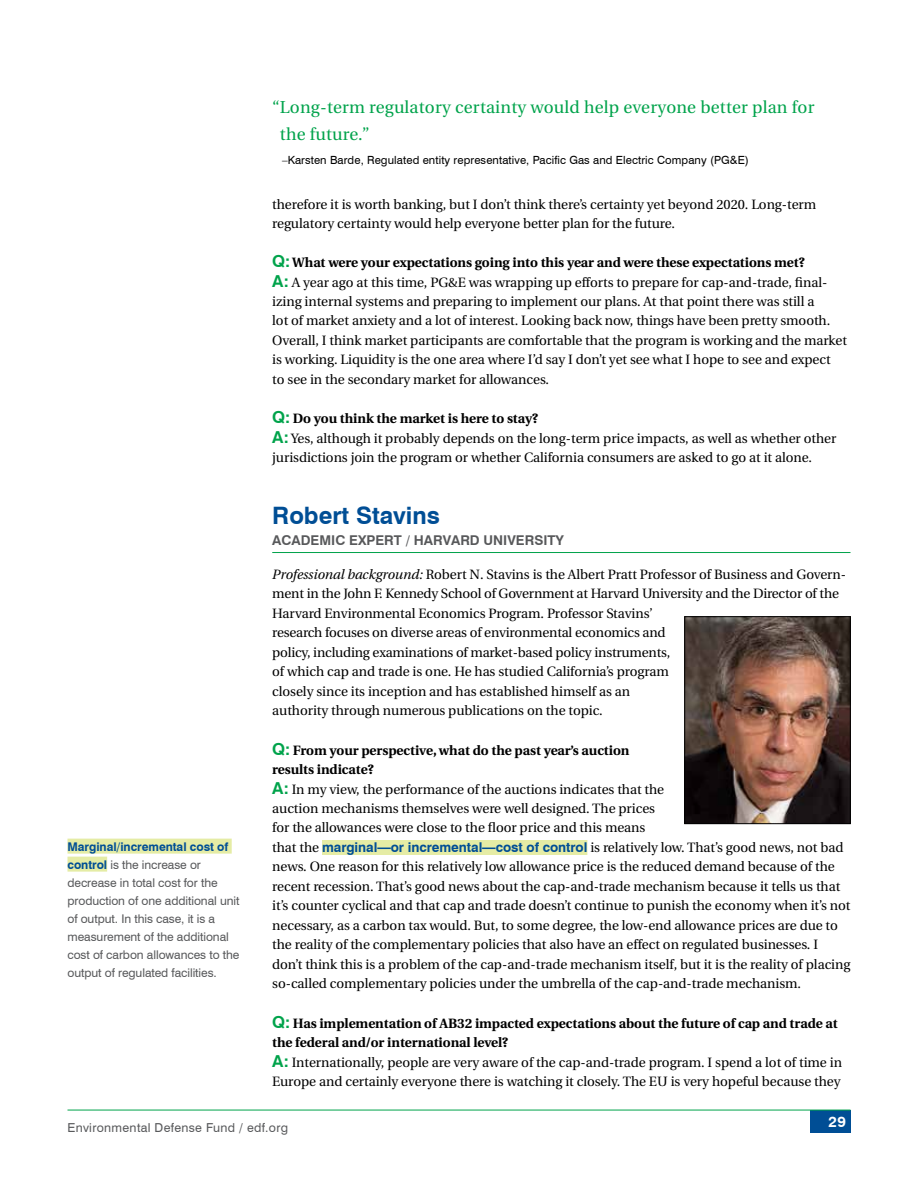
<style>
.page{position:relative;width:918px;height:1188px;background:#fff}
.page>*{position:absolute;margin:0;border:0;box-sizing:border-box;transform-origin:0 0}
.t1{font:700 24px "Swiss 721 BT";color:#004e95}
.t2{font:17.25px/27px "Utopia";letter-spacing:.01em;color:#00a34b}
.t3{font:700 15px "Swiss 721 BT";color:#fff}
.t4{font:13.5px/19.5px "Utopia";letter-spacing:-.005em;color:#000}
.t5{font:700 13.5px "Swiss 721 BT";color:#58595b}
.t6{font:12.3px "Swiss 721 BT";letter-spacing:.025em;color:#58595b}
.t7{font:12px/18px "Swiss 721 BT";letter-spacing:-.005em;color:#58595b}
.t8{font:11.25px "Swiss 721 BT";letter-spacing:.01em;color:#000}
.s1{font-weight:700;color:#004e95}
.s2{font-family:"Swiss 721 BT";font-weight:700;font-size:16.5px;color:#00a34b}
.s3{font-weight:700}
.s4{font-style:italic}
.s5{font-family:"Swiss 721 BT";font-weight:700;color:#004e95}
</style>
<div class="page">
<div style="left:810px;top:1110px;width:40px;height:23px;background:#004e95"></div>
<hr style="left:68px;top:1110px;width:782px;height:1px;background:#00a34b">
<hr style="left:272px;top:552px;width:578px;height:1px;background:#00a34b">
<div style="left:322px;top:840px;width:265px;height:15px;background:#e5eca5"></div>
<img style="left:687px;top:618px;width:161px;height:204px">
<div style="left:685px;top:616px;width:165px;height:208px;border:1px solid #000"></div>
<div style="left:68px;top:839px;width:164px;height:15px;background:#e5eca5"></div>
<div style="left:68px;top:857px;width:39px;height:15px;background:#e5eca5"></div>
<p class="t2" style="left:280px;top:94px;width:536px;text-indent:-8px">“Long-term regulatory certainty would help everyone better plan for the future.”</p>
<p class="t8" style="left:282px;top:153px;width:468px">–Karsten Barde, Regulated entity representative, Pacific Gas and Electric Company (PG&amp;E)</p>
<p class="t7" style="left:68px;top:837px;width:174px"><span class="s1">Marginal/incremental cost of control</span> is the increase or decrease in total cost for the production of one additional unit of output. In this case, it is a measurement of the additional cost of carbon allowances to the output of regulated facilities.</p>
<p class="t4" style="left:272px;top:194px;width:546px">therefore it is worth banking, but I don’t think there’s certainty yet beyond 2020. Long-term regulatory certainty would help everyone better plan for the future.</p>
<p class="t4" style="left:272px;top:253px;width:576px"><span class="s2">Q:</span> <span class="s3">What were your expectations going into this year and were these expectations met?<br></span><span class="s2">A:</span> A year ago at this time, PG&amp;E was wrapping up efforts to prepare for cap-and-trade, final&shy;izing internal systems and preparing to implement our plans. At that point there was still a<br>lot of market anxiety and a lot of interest. Looking back now, things have been pretty smooth.<br>Overall, I think market participants are comfortable that the program is working and the market is working. Liquidity is the one area where I’d say I don’t yet see what I hope to see and expect<br>to see in the secondary market for allowances.</p>
<p class="t4" style="left:272px;top:409px;width:566px"><span class="s2">Q:</span> <span class="s3">Do you think the market is here to stay?<br></span><span class="s2">A:</span> Yes, although it probably depends on the long-term price impacts, as well as whether other jurisdictions join the program or whether California consumers are asked to go at it alone.</p>
<h1 class="t1" style="left:272px;top:500px;width:169px">Robert Stavins</h1>
<p class="t5" style="left:272px;top:532px;width:293px">ACADEMIC EXPERT / HARVARD UNIVERSITY</p>
<p class="t4" style="left:272px;top:565px;width:573px"><span class="s4">Professional background:</span> Robert N. Stavins is the Albert Pratt Professor of Business and Govern&shy;ment in the John F. Kennedy School of Government at Harvard University and the Director of the Harvard Environmental Economics Program. Professor Stavins’<br>research focuses on diverse areas of environmental economics and<br>policy, including examinations of market-based policy instruments,<br>of which cap and trade is one. He has studied California’s program<br>closely since its inception and has established himself as an<br>authority through numerous publications on the topic.</p>
<p class="t4" style="left:272px;top:740px;width:580px"><span class="s2">Q:</span> <span class="s3">From your perspective, what do the past year’s auction<br>results indicate?<br></span><span class="s2">A:</span> In my view, the performance of the auctions indicates that the<br>auction mechanisms themselves were well designed. The prices<br>for the allowances were close to the floor price and this means<br>that the <span class="s5">marginal—or incremental—cost of control</span> is relatively low. That’s good news, not bad news. One reason for this relatively low allowance price is the reduced demand because of the recent recession. That’s good news about the cap-and-trade mechanism because it tells us that it’s counter cyclical and that cap and trade doesn’t continue to punish the economy when it’s not necessary, as a carbon tax would. But, to some degree, the low-end allowance prices are due to the reality of the complementary policies that also have an effect on regulated businesses. I don’t think this is a problem of the cap-and-trade mechanism itself, but it is the reality of placing so-called complementary policies under the umbrella of the cap-and-trade mechanism.</p>
<p class="t4" style="left:272px;top:1013px;width:571px"><span class="s2">Q:</span> <span class="s3">Has implementation of AB32 impacted expectations about the future of cap and trade at the federal and/or international level?<br></span><span class="s2">A:</span> Internationally, people are very aware of the cap-and-trade program. I spend a lot of time in Europe and certainly everyone there is watching it closely. The EU is very hopeful because they</p>
<p class="t6" style="left:68px;top:1121px;width:222px">Environmental Defense Fund / edf.org</p>
<p class="t3" style="left:829px;top:1113px;width:19px">29</p>
</div>
